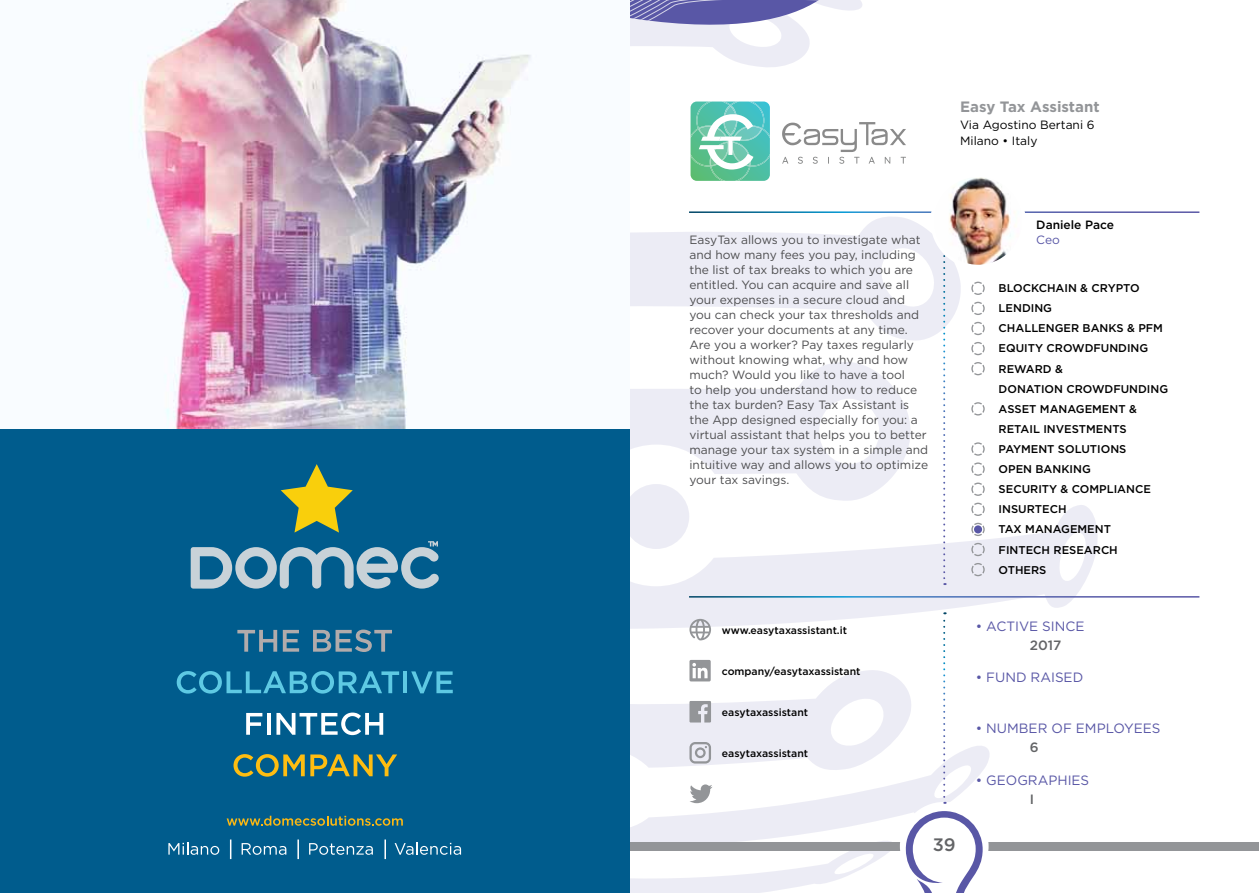
<style>
.page{position:relative;width:1259px;height:893px;background:#fff}
.page>*{position:absolute;margin:0;border:0;box-sizing:border-box;transform-origin:0 0}
.t1{font:500 18px "Gotham";color:#636466}
.t2{font:700 15px "Gotham";color:#939598}
.t3{font:13.5px "Gotham";color:#5957a6}
.t4{font:500 13.5px "Gotham";color:#636466}
.t5{font:12px/15px "Gotham";color:#4d4d4f}
.t6{font:12px/16.5px "Gotham";color:#000}
.t7{font:500 12px "Gotham";color:#000}
.t8{font:12px "Gotham";color:#5957a6}
.t9{font:500 11.25px/20.1px "Gotham";color:#000}
.t10{font:500 10.5px "Gotham";color:#000}
</style>
<div class="page">
<svg style="left:629px;top:217px;width:470px;height:676px"></svg>
<div style="left:973px;top:180px;width:67px;height:67px;background:#fff"></div>
<div style="left:0;top:842px;width:1259px;height:8px;background:#939598"></div>
<div style="left:900px;top:802px;width:88px;height:88px;background:#fff;border-radius:50%"></div>
<svg style="left:905px;top:811px;width:77px;height:82px"></svg>
<svg style="left:630px;top:0;width:189px;height:67px"></svg>
<svg style="left:943px;top:255px;width:2px;height:330px"></svg>
<svg style="left:943px;top:612px;width:2px;height:192px"></svg>
<svg style="left:971px;top:282px;width:13px;height:13px"></svg>
<svg style="left:971px;top:563px;width:13px;height:13px"></svg>
<svg style="left:971px;top:483px;width:13px;height:13px"></svg>
<svg style="left:971px;top:523px;width:13px;height:13px"></svg>
<svg style="left:971px;top:402px;width:13px;height:13px"></svg>
<svg style="left:971px;top:362px;width:13px;height:13px"></svg>
<svg style="left:971px;top:322px;width:13px;height:13px"></svg>
<svg style="left:971px;top:543px;width:13px;height:13px"></svg>
<svg style="left:971px;top:462px;width:13px;height:14px"></svg>
<svg style="left:971px;top:442px;width:13px;height:14px"></svg>
<svg style="left:971px;top:503px;width:13px;height:13px"></svg>
<svg style="left:971px;top:342px;width:13px;height:13px"></svg>
<svg style="left:971px;top:302px;width:13px;height:13px"></svg>
<hr style="left:689px;top:596px;width:510px;height:2px;background:#fff">
<svg style="left:689px;top:619px;width:22px;height:21px"></svg>
<svg style="left:689px;top:701px;width:22px;height:21px"></svg>
<svg style="left:689px;top:742px;width:22px;height:21px"></svg>
<div style="left:689px;top:660px;width:21px;height:21px;background:#939598;border-radius:2px"></div>
<svg style="left:692px;top:663px;width:15px;height:15px"></svg>
<svg style="left:689px;top:784px;width:23px;height:19px"></svg>
<svg style="left:690px;top:102px;width:80px;height:79px;background:#76ccb7"></svg>
<svg style="left:782px;top:122px;width:124px;height:42px"></svg>
<div style="left:974px;top:525px;width:8px;height:8px;background:#5957a6;border-radius:50%"></div>
<div style="left:930px;top:173px;width:95px;height:96px;background:#fff;border-radius:50%"></div>
<img style="left:934px;top:177px;width:88px;height:88px;border-radius:44px">
<div style="left:0;top:422px;width:629px;height:471px;background:#005c8d"></div>
<img style="left:0;top:0;width:629px;height:429px">
<img style="left:191px;top:201px;width:255px;height:388px">
<svg style="left:177px;top:629px;width:276px;height:148px"></svg>
<svg style="left:168px;top:843px;width:51px;height:12px"></svg>
<svg style="left:227px;top:815px;width:235px;height:45px"></svg>
<p class="t5" style="left:689px;top:232px;width:240px">EasyTax allows you to investigate what and how many fees you pay, including the list of tax breaks to which you are entitled. You can acquire and save all your expenses in a secure cloud and you can check your tax thresholds and recover your documents at any time.<br>Are you a worker? Pay taxes regularly without knowing what, why and how much? Would you like to have a tool<br>to help you understand how to reduce the tax burden? Easy Tax Assistant is the App designed especially for you: a virtual assistant that helps you to better manage your tax system in a simple and intuitive way and allows you to optimize your tax savings.</p>
<p class="t10" style="left:722px;top:623px;width:127px">WWW.EASYTAXASSISTANT.IT</p>
<p class="t10" style="left:722px;top:664px;width:140px">COMPANY/EASYTAXASSISTANT</p>
<p class="t10" style="left:722px;top:705px;width:88px">EASYTAXASSISTANT</p>
<p class="t10" style="left:722px;top:746px;width:88px">EASYTAXASSISTANT</p>
<p class="t2" style="left:960px;top:97px;width:141px">Easy Tax Assistant</p>
<p class="t6" style="left:960px;top:116px;width:136px">Via Agostino Bertani 6<br>M ilano • Italy</p>
<p class="t7" style="left:1036px;top:217px;width:79px">DANIELE PACE</p>
<p class="t8" style="left:1036px;top:232px;width:25px">Ceo</p>
<p class="t9" style="left:998px;top:278px;width:164px">BLOCKCHAIN &amp; CRYPTO<br>LENDING<br>CHALLENGER BANKS &amp; PFM<br>EQU ITY CROWDFU</p>
<p class="t9" style="left:1109px;top:338px;width:40px">NDING</p>
<p class="t9" style="left:998px;top:358px;width:115px">REWARD &amp;<br>DONATION CROWDFU</p>
<p class="t9" style="left:998px;top:378px;width:171px;text-indent:131px">NDING<br>ASSET MANAGEMENT &amp;<br>RETAIL I NVESTMENTS<br>PAYMENT SOLUTIONS<br>OPEN BANKING<br>SECU RITY &amp; COMPLIANCE<br>I NSU RTECH<br>TAX MANAGEMENT<br>FINTECH RESEARCH<br>OTHERS</p>
<p class="t3" style="left:975px;top:617px;width:110px">• active si nce</p>
<p class="t4" style="left:1029px;top:636px;width:33px">2017</p>
<p class="t3" style="left:975px;top:669px;width:109px">• fund raised</p>
<p class="t3" style="left:975px;top:720px;width:184px">• number of employees</p>
<p class="t4" style="left:1029px;top:739px;width:10px">6</p>
<p class="t3" style="left:975px;top:771px;width:113px">• geographi es</p>
<p class="t4" style="left:1029px;top:790px;width:3px">I</p>
<h1 class="t1" style="left:933px;top:832px;width:24px">39</h1>
</div>
